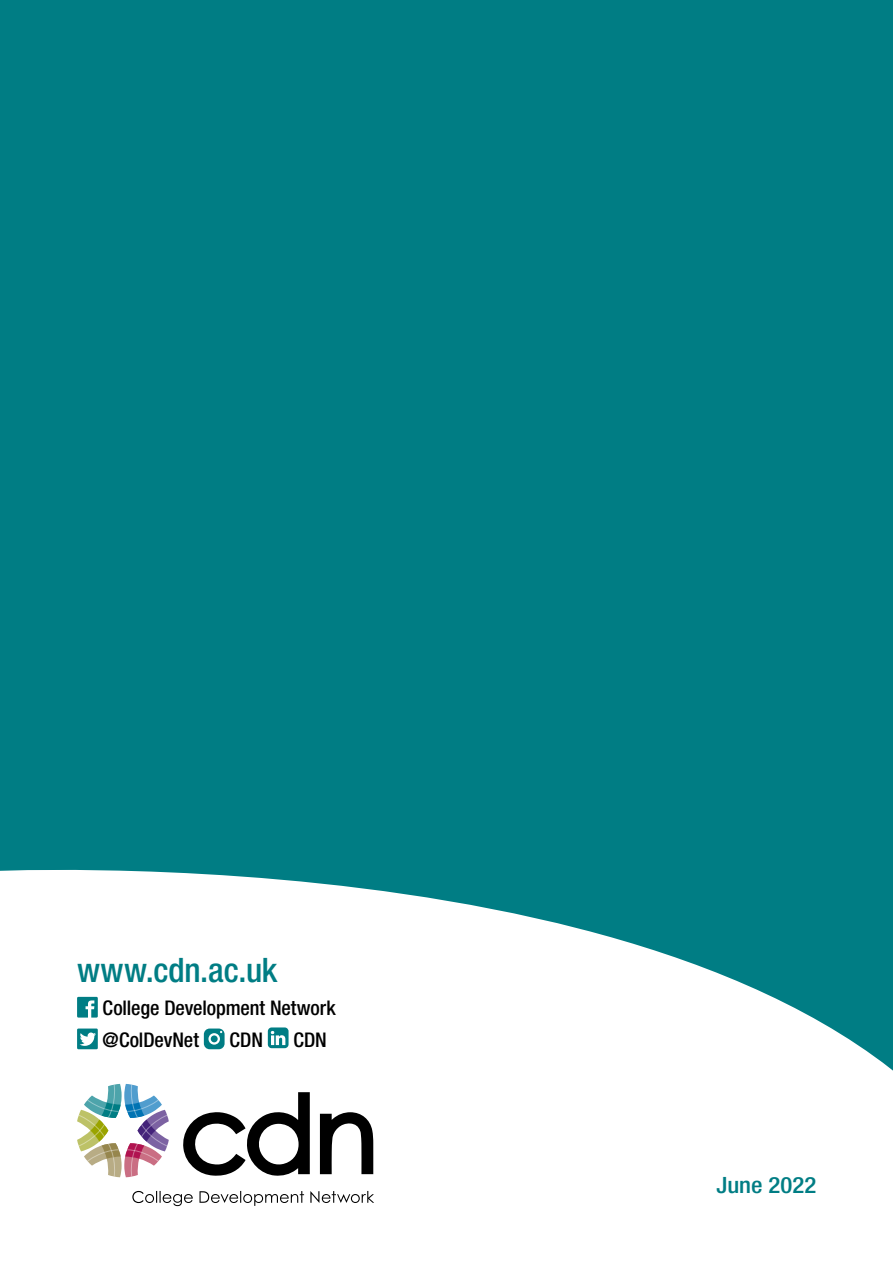
<style>
.page{position:relative;width:893px;height:1263px;background:#007d84}
.page>*{position:absolute;margin:0;border:0;box-sizing:border-box;transform-origin:0 0}
.t1{font:500 condensed 33.75px "Helvetica Neue LT Std";letter-spacing:-.005em;color:#007d84}
.t2{font:500 condensed 22.5px "Helvetica Neue LT Std";color:#007d84;scale:1.1 1}
.t3{font:500 condensed 20.25px/31.7px "Helvetica Neue LT Std";letter-spacing:-.005em;color:#000}
</style>
<div class="page">
<svg style="left:0;top:869px;width:893px;height:394px;background:#d9ebec"></svg>
<svg style="left:77px;top:997px;width:21px;height:20px"></svg>
<svg style="left:77px;top:1028px;width:21px;height:21px"></svg>
<svg style="left:204px;top:1028px;width:21px;height:21px"></svg>
<div style="left:211px;top:1035px;width:7px;height:7px;background:#007d84;border-radius:50%"></div>
<svg style="left:268px;top:1027px;width:21px;height:21px"></svg>
<svg style="left:77px;top:1084px;width:92px;height:93px;background:#c1c4c5"></svg>
<svg style="left:320px;top:1112px;width:53px;height:62px;background:#7a7a7a"></svg>
<svg style="left:182px;top:1092px;width:128px;height:84px;background:#9e9e9e"></svg>
<svg style="left:132px;top:1191px;width:242px;height:15px;background:#cfcfcf"></svg>
<h1 class="t1" style="left:77px;top:949px;width:202px">www.cdn.ac.uk</h1>
<p class="t3" style="left:103px;top:992px;width:235px">College Development Network @ColDevNet</p>
<p class="t3" style="left:229px;top:1024px;width:35px">CDN</p>
<p class="t3" style="left:293px;top:1024px;width:35px">CDN</p>
<p class="t2" style="left:717px;top:1172px;width:92px">June 2022</p>
</div>
